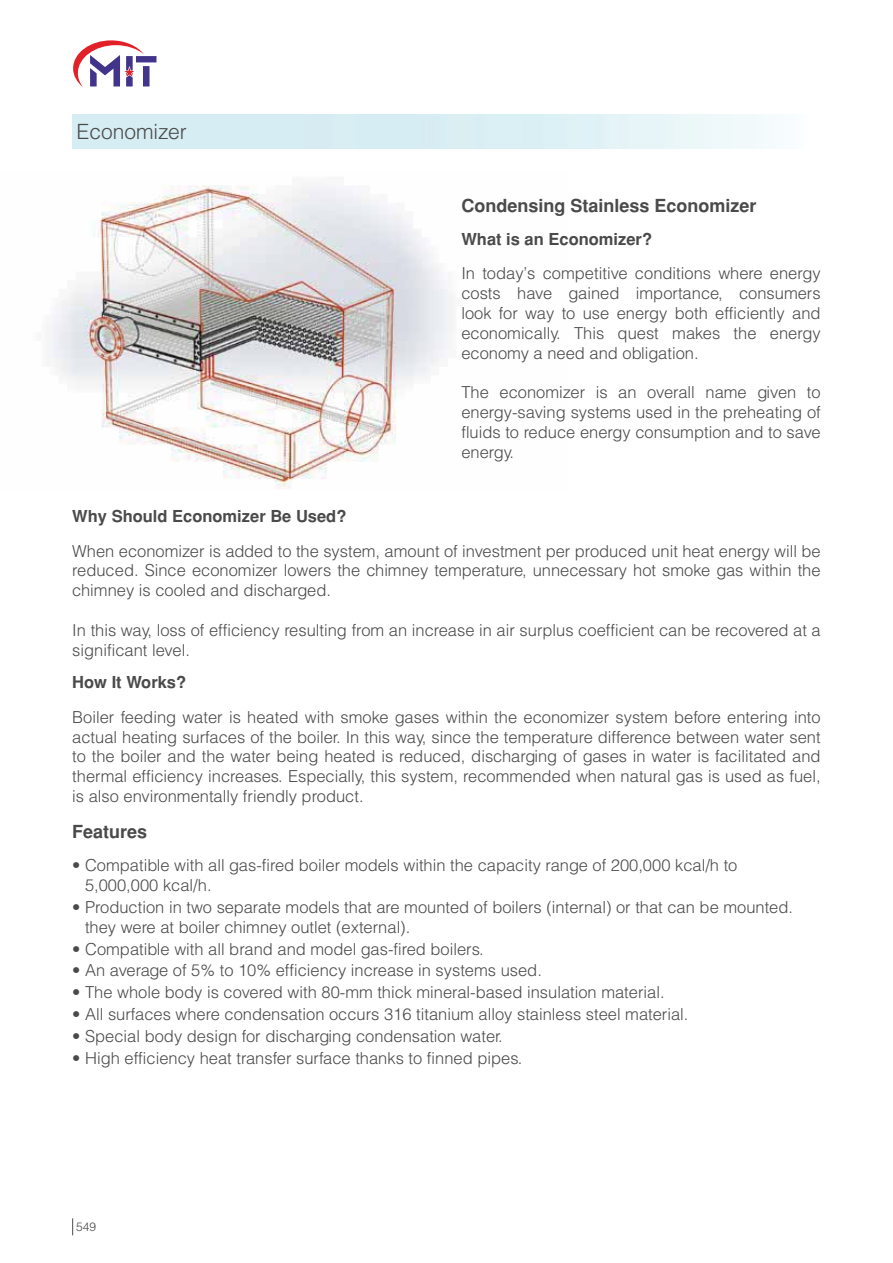
<style>
.page{position:relative;width:893px;height:1263px;background:#fff}
.page>*{position:absolute;margin:0;border:0;box-sizing:border-box;transform-origin:0 0}
.t1{font:21px "Helvetica Light Normal Tr";color:#4b4a4a}
.t2{font:700 18px "Helvetica Tr";color:#4b4a4a}
.t3{font:16.5px/19.8px "Helvetica Light Normal Tr";color:#4b4a4a;text-align:justify}
.t4{font:700 16.5px "Helvetica Tr";color:#4b4a4a}
.t5{font:12px "Helvetica Light Normal Tr";color:#4b4a4a}
</style>
<div class="page">
<svg style="left:73px;top:40px;width:83px;height:47px"></svg>
<svg style="left:72px;top:1218px;width:1px;height:17px"></svg>
<div style="left:72px;top:115px;width:749px;height:34px;background:linear-gradient(to right,#cce9f0,#f0f9fa)"></div>
<img style="left:48px;top:185px;width:405px;height:303px">
<p class="t1" style="left:77px;top:122px;width:112px">Economizer</p>
<p class="t4" style="left:72px;top:509px;width:276px">Why Should Economizer Be Used?</p>
<p class="t2" style="left:461px;top:197px;width:297px">Condensing Stainless Economizer</p>
<p class="t4" style="left:461px;top:231px;width:192px">What is an Economizer?</p>
<p class="t3" style="left:461px;top:265px;width:361px">In today’s competitive conditions where energy costs have gained importance, consumers look for way to use energy both efficiently and economically. This quest makes the energy economy a need and obligation.</p>
<p class="t3" style="left:461px;top:384px;width:361px">The economizer is an overall name given to energy-saving systems used in the preheating of fluids to reduce energy consumption and to save energy.</p>
<p class="t3" style="left:72px;top:542px;width:750px">When economizer is added to the system, amount of investment per produced unit heat energy will be reduced. Since economizer lowers the chimney temperature, unnecessary hot smoke gas within the chimney is cooled and discharged.</p>
<p class="t3" style="left:72px;top:621px;width:750px">In this way, loss of efficiency resulting from an increase in air surplus coefficient can be recovered at a significant level.</p>
<p class="t4" style="left:72px;top:675px;width:115px">How It Works?</p>
<p class="t3" style="left:72px;top:708px;width:750px">Boiler feeding water is heated with smoke gases within the economizer system before entering into actual heating surfaces of the boiler. In this way, since the temperature difference between water sent to the boiler and the water being heated is reduced, discharging of gases in water is facilitated and thermal efficiency increases. Especially, this system, recommended when natural gas is used as fuel, is also environmentally friendly product.</p>
<p class="t2" style="left:72px;top:823px;width:77px">Features</p>
<p class="t3" style="left:85px;top:856px;width:654px;text-indent:-13px">• Compatible with all gas-fired boiler models within the capacity range of 200,000 kcal/h to<br>5,000,000 kcal/h.</p>
<p class="t3" style="left:85px;top:898px;width:710px;text-indent:-13px">• Production in two separate models that are mounted of boilers (internal) or that can be mounted. they were at boiler chimney outlet (external).</p>
<p class="t3" style="left:72px;top:940px;width:413px">• Compatible with all brand and model gas-fired boilers.</p>
<p class="t3" style="left:72px;top:962px;width:471px">• An average of 5% to 10% efficiency increase in systems used.</p>
<p class="t3" style="left:72px;top:984px;width:594px">• The whole body is covered with 80-mm thick mineral-based insulation material.</p>
<p class="t3" style="left:72px;top:1006px;width:618px">• All surfaces where condensation occurs 316 titanium alloy stainless steel material.</p>
<p class="t3" style="left:72px;top:1028px;width:432px">• Special body design for discharging condensation water.</p>
<p class="t3" style="left:72px;top:1049px;width:451px">• High efficiency heat transfer surface thanks to finned pipes.</p>
<p class="t5" style="left:76px;top:1221px;width:22px">549</p>
</div>
